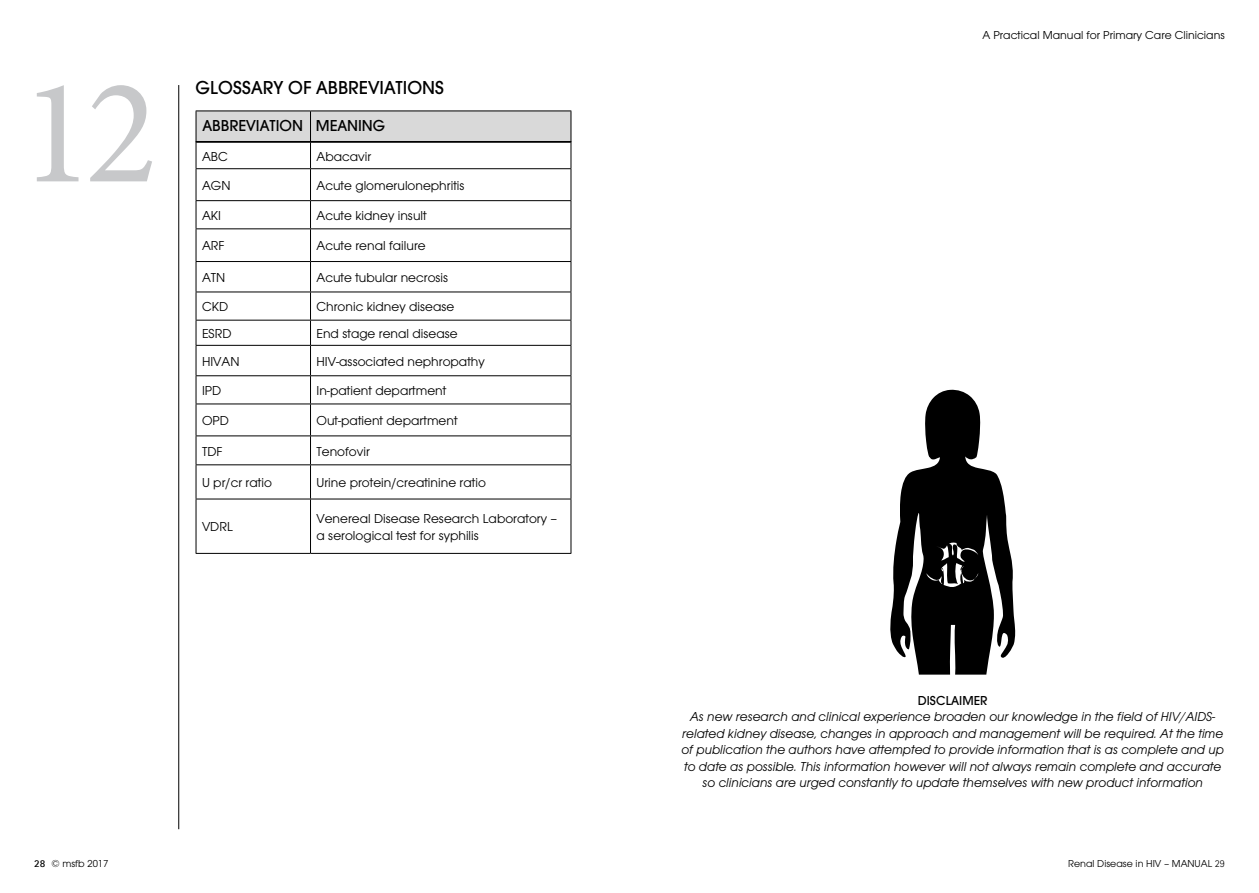
<style>
.page{position:relative;width:1259px;height:893px;background:#fff}
.page>*{position:absolute;margin:0;border:0;box-sizing:border-box;transform-origin:0 0}
.t1{font:151.5px "Minion Pro";color:#c7c8ca}
.t2{font:500 19.5px "Avant Garde Gothic Itc T";color:#000}
.t3{font:500 16.5px "Avant Garde Gothic Itc T";color:#000}
.t4{font:italic 13.5px/16.5px "Avant Garde Gothic Itc T";color:#000;text-align:center}
.t5{font:13.5px/16.2px "Avant Garde Gothic Itc T";color:#000}
.t6{font:500 13.5px "Avant Garde Gothic Itc T";color:#000}
.t7{font:12px "Avant Garde Gothic Itc T";color:#000}
.t8{font:10.5px "Avant Garde Gothic Itc T";color:#000}
.s1{font-family:"Rotis Sans Serif Std";font-weight:700}
.s2{font-family:"Rotis Sans Serif Std";font-weight:300}
</style>
<div class="page">
<svg style="left:890px;top:389px;width:125px;height:286px"></svg>
<hr style="left:178px;top:85px;width:1px;height:744px;background:#000">
<svg style="left:196px;top:111px;width:375px;height:57px"></svg>
<hr style="left:196px;top:168px;width:114px;height:1px;background:#000">
<hr style="left:196px;top:169px;width:1px;height:31px;background:#000">
<hr style="left:310px;top:168px;width:261px;height:1px;background:#000">
<hr style="left:310px;top:169px;width:1px;height:31px;background:#000">
<hr style="left:570px;top:169px;width:1px;height:31px;background:#000">
<hr style="left:196px;top:200px;width:114px;height:1px;background:#000">
<svg style="left:196px;top:201px;width:1px;height:27px"></svg>
<hr style="left:310px;top:200px;width:261px;height:1px;background:#000">
<svg style="left:310px;top:201px;width:1px;height:27px"></svg>
<svg style="left:570px;top:201px;width:1px;height:27px"></svg>
<hr style="left:196px;top:228px;width:114px;height:1px;background:#000">
<hr style="left:196px;top:229px;width:1px;height:32px;background:#000">
<hr style="left:310px;top:228px;width:261px;height:1px;background:#000">
<hr style="left:310px;top:229px;width:1px;height:32px;background:#000">
<hr style="left:570px;top:229px;width:1px;height:32px;background:#000">
<hr style="left:196px;top:261px;width:114px;height:1px;background:#000">
<hr style="left:196px;top:262px;width:1px;height:30px;background:#000">
<hr style="left:310px;top:261px;width:261px;height:1px;background:#000">
<hr style="left:310px;top:262px;width:1px;height:30px;background:#000">
<hr style="left:570px;top:262px;width:1px;height:30px;background:#000">
<hr style="left:196px;top:292px;width:114px;height:1px;background:#000">
<hr style="left:310px;top:292px;width:261px;height:1px;background:#000">
<hr style="left:196px;top:320px;width:114px;height:1px;background:#000">
<hr style="left:310px;top:320px;width:261px;height:1px;background:#000">
<hr style="left:196px;top:345px;width:114px;height:1px;background:#000">
<hr style="left:310px;top:345px;width:261px;height:1px;background:#000">
<hr style="left:196px;top:375px;width:114px;height:1px;background:#000">
<svg style="left:196px;top:292px;width:1px;height:112px"></svg>
<hr style="left:310px;top:375px;width:261px;height:1px;background:#000">
<svg style="left:310px;top:292px;width:1px;height:112px"></svg>
<svg style="left:570px;top:292px;width:1px;height:112px"></svg>
<hr style="left:196px;top:404px;width:114px;height:1px;background:#000">
<hr style="left:196px;top:404px;width:1px;height:31px;background:#000">
<hr style="left:310px;top:404px;width:261px;height:1px;background:#000">
<hr style="left:310px;top:404px;width:1px;height:31px;background:#000">
<hr style="left:570px;top:404px;width:1px;height:31px;background:#000">
<hr style="left:196px;top:435px;width:114px;height:1px;background:#000">
<svg style="left:196px;top:436px;width:1px;height:28px"></svg>
<hr style="left:310px;top:435px;width:261px;height:1px;background:#000">
<svg style="left:310px;top:436px;width:1px;height:28px"></svg>
<svg style="left:570px;top:436px;width:1px;height:28px"></svg>
<hr style="left:196px;top:464px;width:114px;height:1px;background:#000">
<hr style="left:196px;top:465px;width:1px;height:34px;background:#000">
<hr style="left:310px;top:464px;width:261px;height:1px;background:#000">
<hr style="left:310px;top:465px;width:1px;height:34px;background:#000">
<hr style="left:570px;top:465px;width:1px;height:34px;background:#000">
<hr style="left:196px;top:499px;width:114px;height:1px;background:#000">
<hr style="left:196px;top:499px;width:1px;height:54px;background:#000">
<hr style="left:310px;top:499px;width:261px;height:1px;background:#000">
<hr style="left:310px;top:499px;width:1px;height:54px;background:#000">
<hr style="left:570px;top:499px;width:1px;height:54px;background:#000">
<hr style="left:196px;top:553px;width:114px;height:1px;background:#000">
<hr style="left:310px;top:553px;width:261px;height:1px;background:#000">
<hr style="left:196px;top:141px;width:375px;height:1px;background:#000">
<h1 class="t1" style="left:20px;top:32px;width:139px">12</h1>
<h2 class="t2" style="left:196px;top:76px;width:250px">GLOSSARY OF ABBREVIATIONS</h2>
<p class="t3" style="left:202px;top:116px;width:184px">ABBREVIATION MEANING</p>
<p class="t5" style="left:202px;top:148px;width:27px">ABC</p>
<p class="t5" style="left:316px;top:148px;width:56px">Abacavir</p>
<p class="t5" style="left:202px;top:177px;width:30px">AGN</p>
<p class="t5" style="left:316px;top:177px;width:150px">Acute glomerulonephritis</p>
<p class="t5" style="left:202px;top:207px;width:21px">AKI</p>
<p class="t5" style="left:316px;top:207px;width:112px">Acute kidney insult</p>
<p class="t5" style="left:202px;top:238px;width:24px">ARF</p>
<p class="t5" style="left:316px;top:238px;width:111px">Acute renal failure</p>
<p class="t5" style="left:202px;top:269px;width:25px">ATN</p>
<p class="t5" style="left:316px;top:269px;width:133px">Acute tubular necrosis</p>
<p class="t5" style="left:202px;top:299px;width:28px">CKD</p>
<p class="t5" style="left:316px;top:299px;width:139px">Chronic kidney disease</p>
<p class="t5" style="left:202px;top:325px;width:31px">ESRD</p>
<p class="t5" style="left:316px;top:325px;width:143px">End stage renal disease</p>
<p class="t5" style="left:202px;top:353px;width:39px">HIVAN</p>
<p class="t5" style="left:316px;top:353px;width:170px">HIV-associated nephropathy</p>
<p class="t5" style="left:202px;top:382px;width:21px">IPD</p>
<p class="t5" style="left:316px;top:382px;width:131px">In-patient department</p>
<p class="t5" style="left:202px;top:412px;width:28px">OPD</p>
<p class="t5" style="left:316px;top:412px;width:142px">Out-patient department</p>
<p class="t5" style="left:202px;top:443px;width:22px">TDF</p>
<p class="t5" style="left:316px;top:443px;width:55px">Tenofovir</p>
<p class="t5" style="left:202px;top:474px;width:71px">U pr/cr ratio</p>
<p class="t5" style="left:316px;top:474px;width:171px">Urine protein/creatinine ratio</p>
<p class="t5" style="left:202px;top:519px;width:32px">VDRL</p>
<p class="t5" style="left:316px;top:511px;width:242px">Venereal Disease Research Laboratory – a serological test for syphilis</p>
<p class="t8" style="left:34px;top:857px;width:76px"><span class="s1">28</span> © msfb 2017</p>
<p class="t7" style="left:982px;top:28px;width:244px">A Practical Manual for Primary Care Clinicians</p>
<p class="t6" style="left:918px;top:692px;width:71px">DISCLAIMER</p>
<p class="t4" style="left:681px;top:708px;width:544px">As new research and clinical experience broaden our knowledge in the field of HIV/AIDS&shy;related kidney disease, changes in approach and management will be required. At the time of publication the authors have attempted to provide information that is as complete and up to date as possible. This information however will not always remain complete and accurate so clinicians are urged constantly to update themselves with new product information</p>
<p class="t8" style="left:1068px;top:857px;width:158px">Renal Disease in HIV – MANUAL <span class="s2">29</span></p>
</div>
